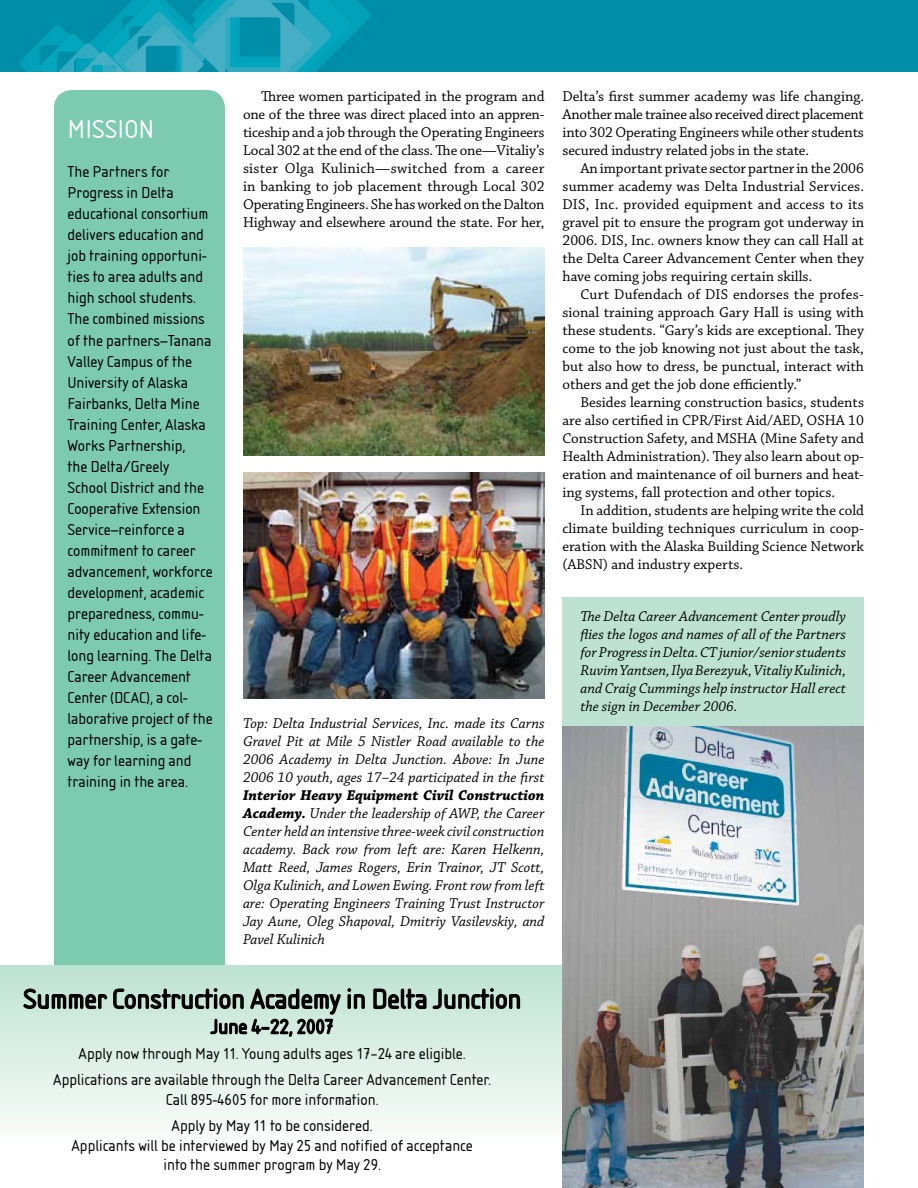
<style>
.page{position:relative;width:918px;height:1188px;background:#fff}
.page>*{position:absolute;margin:0;border:0;box-sizing:border-box;transform-origin:0 0}
.t1{font:28.5px "Isonorm LT";color:#000}
.t2{font:27px "Isonorm LT";color:#fff}
.t3{font:16.5px/21px "Isonorm LT";color:#000;text-align:center}
.t4{font:15px/18px "Chaparral Pro";color:#000;text-align:justify}
.t5{font:italic 15px/18px "Chaparral Pro";color:#000;text-align:justify}
.s1{font-weight:700}
</style>
<div class="page">
<img style="left:243px;top:248px;width:301px;height:208px">
<div style="left:54px;top:90px;width:171px;height:918px;background:#7ccaaf;border-radius:18px"></div>
<div style="left:0;top:0;width:918px;height:72px;background:#008da8"></div>
<svg style="left:20px;top:0;width:351px;height:72px"></svg>
<div style="left:0;top:965px;width:758px;height:180px;background:linear-gradient(to bottom,#bde2d3,#fcfdfc)"></div>
<svg style="left:373px;top:988px;width:148px;height:22px;background:#80938c"></svg>
<svg style="left:23px;top:987px;width:343px;height:51px;background:#a4bab1"></svg>
<div style="left:562px;top:597px;width:302px;height:591px;background:#bde2d4"></div>
<img style="left:243px;top:472px;width:301px;height:227px">
<img style="left:562px;top:726px;width:302px;height:462px">
<h2 class="t2" style="left:68px;top:114px;width:88px">MISSION</h2>
<p class="t3" style="left:68px;top:161px;width:147px;text-align:left">The Partners for<br>Progress in Delta educational consortium delivers education and job training opportuni&shy;ties to area adults and high school students.<br>The combined missions of the partners—Tanana<br>Valley Campus of the<br>University of Alaska<br>Fairbanks, Delta Mine<br>Training Center, Alaska<br>Works Partnership,<br>the Delta/Greely<br>School District and the<br>Cooperative Extension<br>Service—reinforce a commitment to career advancement, workforce development, academic preparedness, commu&shy;nity education and life&shy;long learning. The Delta<br>Career Advancement<br>Center (DCAC), a col&shy;laborative project of the partnership, is a gate&shy;way for learning and training in the area.</p>
<p class="t4" style="left:243px;top:88px;width:303px;text-indent:18px">Three women participated in the program and one of the three was direct placed into an appren&shy;ticeship and a job through the Operating Engineers Local 302 at the end of the class. The one—Vitaliy’s sister Olga Kulinich—switched from a career in banking to job placement through Local 302<br>Operating Engineers. She has worked on the Dalton Highway and elsewhere around the state. For her,</p>
<p class="t5" style="left:243px;top:715px;width:303px">Top: Delta Industrial Services, Inc. made its Carns Gravel Pit at Mile 5 Nistler Road available to the 2006 Academy in Delta Junction. Above: In June 2006 10 youth, ages 17–24 participated in the first</p>
<p class="t5" style="left:243px;top:787px;width:303px"><span class="s1">Interior Heavy Equipment Civil Construction Academy.</span> Under the leadership of AWP, the Career Center held an intensive three-week civil construction academy. Back row from left are: Karen Helkenn, Matt Reed, James Rogers, Erin Trainor, JT Scott, Olga Kulinich, and Lowen Ewing. Front row from left are: Operating Engineers Training Trust Instructor Jay Aune, Oleg Shapoval, Dmitriy Vasilevskiy, and Pavel Kulinich</p>
<p class="t4" style="left:562px;top:88px;width:303px">Delta’s first summer academy was life changing.<br>Another male trainee also received direct placement into 302 Operating Engineers while other students secured industry related jobs in the state.</p>
<p class="t4" style="left:562px;top:160px;width:303px;text-indent:18px">An important private sector partner in the 2006 summer academy was Delta Industrial Services.<br>DIS, Inc. provided equipment and access to its gravel pit to ensure the program got underway in 2006. DIS, Inc. owners know they can call Hall at the Delta Career Advancement Center when they have coming jobs requiring certain skills.</p>
<p class="t4" style="left:562px;top:286px;width:303px;text-indent:18px">Curt Dufendach of DIS endorses the profes&shy;sional training approach Gary Hall is using with these students. “Gary’s kids are exceptional. They come to the job knowing not just about the task, but also how to dress, be punctual, interact with others and get the job done efficiently.”</p>
<p class="t4" style="left:562px;top:394px;width:303px;text-indent:18px">Besides learning construction basics, students are also certified in CPR/First Aid/AED, OSHA 10<br>Construction Safety, and MSHA (Mine Safety and Health Administration). They also learn about op&shy;eration and maintenance of oil burners and heat&shy;ing systems, fall protection and other topics.</p>
<p class="t4" style="left:562px;top:502px;width:303px;text-indent:18px">In addition, students are helping write the cold climate building techniques curriculum in coop&shy;eration with the Alaska Building Science Network (ABSN) and industry experts.</p>
<p class="t5" style="left:580px;top:608px;width:267px">The Delta Career Advancement Center proudly flies the logos and names of all of the Partners for Progress in Delta. CT junior/senior students Ruvim Yantsen, Ilya Berezyuk, Vitaliy Kulinich, and Craig Cummings help instructor Hall erect the sign in December 2006.</p>
<h1 class="t1" style="left:23px;top:983px;width:500px">Summer Construction Academy in Delta Junction</h1>
<p class="t3" style="left:53px;top:1041px;width:439px;line-height:25.8px">Apply now through May 11. Young adults ages 17–24 are eligible.<br>Applications are available through the Delta Career Advancement Center.</p>
<p class="t3" style="left:166px;top:1086px;width:214px;line-height:25.8px">Call 895-4605 for more information.<br>Apply by May 11 to be considered.</p>
<p class="t3" style="left:72px;top:1135px;width:403px;line-height:19.8px">Applicants will be interviewed by May 25 and notified of acceptance into the summer program by May 29.</p>
</div>
